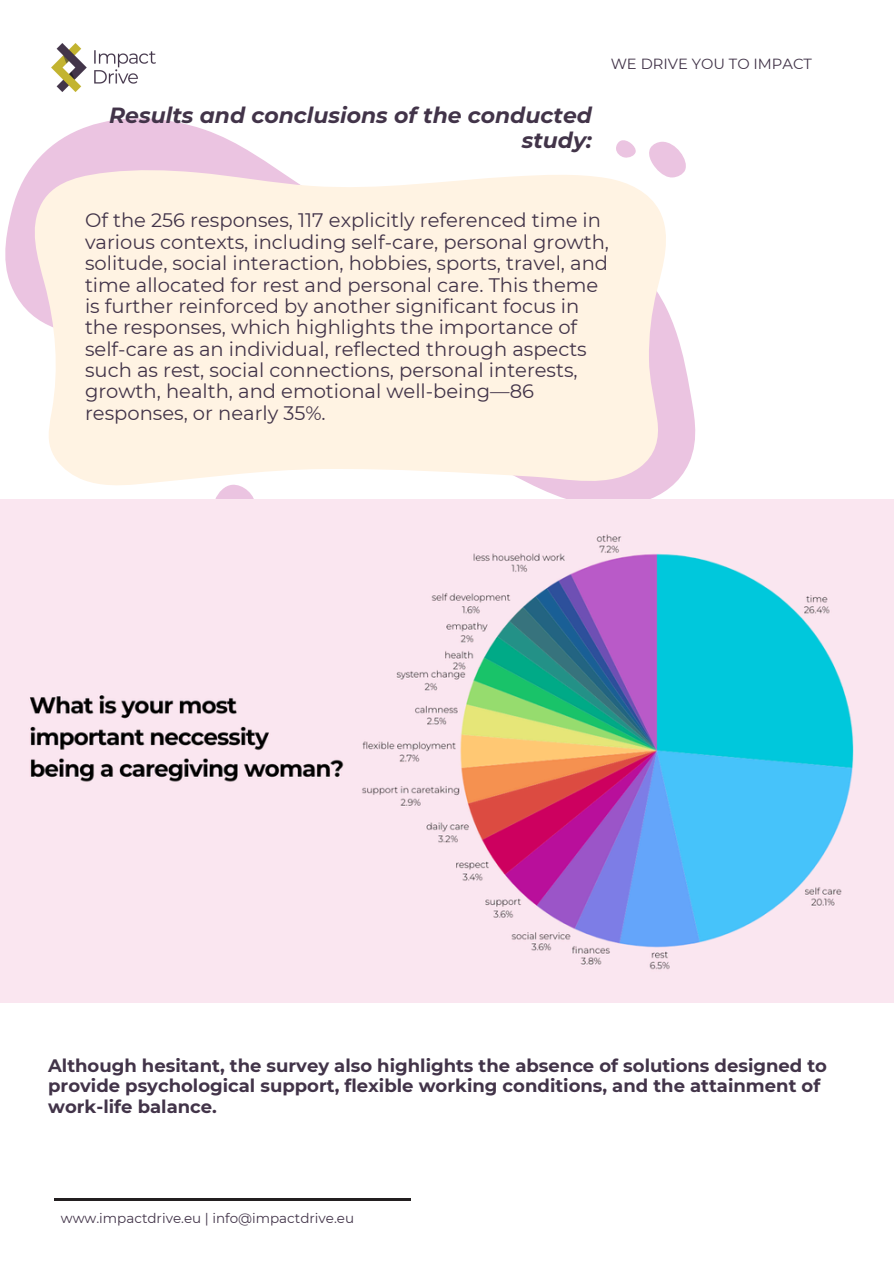
<style>
.page{position:relative;width:894px;height:1264px;background:#fff}
.page>*{position:absolute;margin:0;border:0;box-sizing:border-box;transform-origin:0 0}
.t1{font:italic 700 21.9px/24.6px "Montserrat";color:#423449;text-align:right}
.t2{font:19.5px/21.3px "Montserrat";color:#423449}
.t3{font:700 18px/20.2px "Montserrat";color:#423449}
.t4{font:14.7px "Montserrat";color:#423449}
.t5{font:13.5px "Montserrat";color:#423449}
</style>
<div class="page">
<img style="left:51px;top:43px;width:105px;height:49px">
<hr style="left:54px;top:1198px;width:356px;height:2px;background:#231f20">
<svg style="left:0;top:118px;width:700px;height:382px"></svg>
<svg style="left:28px;top:169px;width:644px;height:320px;background:#fef1e5"></svg>
<svg style="left:181px;top:484px;width:75px;height:16px"></svg>
<svg style="left:646px;top:141px;width:43px;height:37px"></svg>
<svg style="left:615px;top:138px;width:21px;height:20px"></svg>
<img style="left:0;top:505px;width:893px;height:493px">
<h3 class="t1" style="left:109px;top:103px;width:484px">Results and conclusions of the conducted study:</h3>
<p class="t4" style="left:610px;top:54px;width:203px">WE DRIVE YOU TO IMPACT</p>
<p class="t2" style="left:85px;top:210px;width:525px">Of the 256 responses, 117 explicitly referenced time in various contexts, including self-care, personal growth, solitude, social interaction, hobbies, sports, travel, and time allocated for rest and personal care. This theme is further reinforced by another significant focus in the responses, which highlights the importance of self-care as an individual, reflected through aspects such as rest, social connections, personal interests, growth, health, and emotional well-being—86 responses, or nearly 35%.</p>
<h1 class="t3" style="left:48px;top:1055px;width:780px">Although hesitant, the survey also highlights the absence of solutions designed to provide psychological support, flexible working conditions, and the attainment of work-life balance.</h1>
<h4 class="t5" style="left:61px;top:1210px;width:295px">www.impactdrive.eu | info@impactdrive.eu</h4>
</div>
